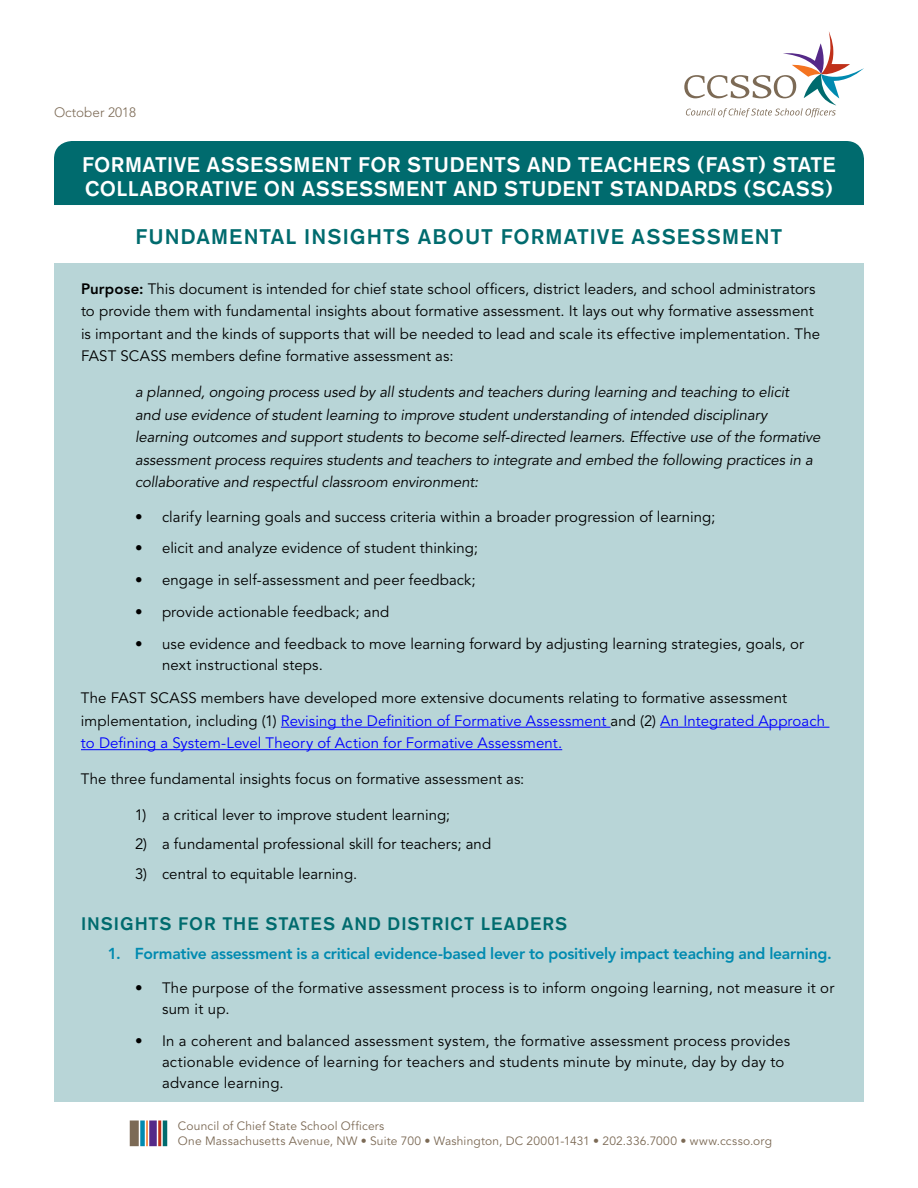
<style>
.page{position:relative;width:918px;height:1188px;background:#fff}
.page>*{position:absolute;margin:0;border:0;box-sizing:border-box;transform-origin:0 0}
.t1{font:500 21px/24px "Akzidenz Grotesk BE";letter-spacing:.02em;color:#fff}
.t2{font:500 21px "Akzidenz Grotesk BE";letter-spacing:.05em;color:#006b6e}
.t3{font:500 18px "Akzidenz Grotesk BE";letter-spacing:.055em;color:#006b6e}
.t4{font:800 15.75px "Avenir LT Std";letter-spacing:-.015em;color:#008ab0}
.t5{font:15px/21px "Avenir LT Std";letter-spacing:.01em;color:#000}
.t6{font:italic 15px/22.5px "Avenir LT Std";letter-spacing:-.005em;color:#000}
.t7{font:15px/22.5px "Avenir LT Std";letter-spacing:.005em;color:#00f}
.t8{font:300 13.5px "Avenir LT Std";color:#7c6a55}
.t9{font:12px/15px "Avenir LT Std";letter-spacing:.015em;color:#7c6a55}
.s1{font-weight:800}
.s2{color:#000}
</style>
<div class="page">
<div style="left:54px;top:264px;width:810px;height:838px;background:#b8d5d7"></div>
<div style="left:54px;top:141px;width:810px;height:64px;background:#006b6e"></div>
<hr style="left:281px;top:727px;width:330px;height:1px;background:#00f">
<hr style="left:660px;top:727px;width:169px;height:1px;background:#00f">
<hr style="left:81px;top:749px;width:481px;height:1px;background:#00f">
<svg style="left:684px;top:32px;width:180px;height:85px"></svg>
<div style="left:130px;top:1120px;width:9px;height:26px;background:#7c6a55"></div>
<div style="left:140px;top:1120px;width:5px;height:26px;background:#008ab0"></div>
<hr style="left:146px;top:1120px;width:2px;height:26px;background:#f47421">
<div style="left:149px;top:1120px;width:8px;height:26px;background:#552988"></div>
<hr style="left:158px;top:1120px;width:3px;height:26px;background:#c0311a">
<hr style="left:163px;top:1120px;width:4px;height:26px;background:#006b6e">
<p class="t8" style="left:54px;top:105px;width:84px">October 2018</p>
<h1 class="t1" style="left:82px;top:153px;width:650px">FORMATIVE ASSESSMENT FOR STUDENTS AND TEACHERS (FAST</h1>
<h1 class="t1" style="left:85px;top:153px;width:752px;text-indent:673px">) STATE<br>COLLABORATIVE ON ASSESSMENT AND STUDENT STANDARDS (SCASS</h1>
<h1 class="t1" style="left:826px;top:177px;width:9px">)</h1>
<h1 class="t2" style="left:136px;top:224px;width:648px">FUNDAMENTAL I NSIGHTS ABOUT FORMATIVE ASSESSMENT</h1>
<p class="t5" style="left:81px;top:278px;width:741px;line-height:22.5px"><span class="s1">Purpose:</span> This document is intended for chief state school officers, district leaders, and school administrators to provide them with fundamental insights about formative assessment. It lays out why formative assessment is important and the kinds of supports that will be needed to lead and scale its effective implementation. The FAST SCASS members define formative assessment as:</p>
<p class="t6" style="left:135px;top:381px;width:687px">a planned, ongoing process used by all students and teachers during learning and teaching to elicit<br>and use evidence of student learning to improve student understanding of intended disciplinary learning outcomes and support students to become self-directed learners. Effective use of the formative assessment process requires students and teachers to integrate and embed the following practices in a collaborative and respectful classroom environment:</p>
<p class="t5" style="left:135px;top:506px;width:582px">• clarify learning goals and success criteria within a broader progression of learning;</p>
<p class="t5" style="left:135px;top:538px;width:344px">• elicit and analyze evidence of student thinking;</p>
<p class="t5" style="left:135px;top:570px;width:342px">• engage in self-assessment and peer feedback;</p>
<p class="t5" style="left:135px;top:602px;width:256px">• provide actionable feedback; and</p>
<p class="t5" style="left:162px;top:634px;width:644px;text-indent:-27px">• use evidence and feedback to move learning forward by adjusting learning strategies, goals, or next instructional steps.</p>
<p class="t7" style="left:81px;top:687px;width:746px"><span class="s2">The FAST SCASS members have developed more extensive documents relating to formative assessment implementation, including (1)</span> Revising the Definition of Formative Assessment <span class="s2">and (2)</span> An Integrated Approach to Defining a System-Level Theory of Action for Formative Assessment.</p>
<p class="t5" style="left:81px;top:769px;width:445px">The three fundamental insights focus on formative assessment as:</p>
<p class="t5" style="left:135px;top:805px;width:317px">1) a critical lever to improve student learning;</p>
<p class="t5" style="left:135px;top:834px;width:358px">2) a fundamental professional skill for teachers; and</p>
<p class="t5" style="left:135px;top:863px;width:224px">3) central to equitable learning.</p>
<p class="t3" style="left:81px;top:912px;width:488px">I NSIGHTS FOR THE STATES AND DISTRICT LEADERS</p>
<p class="t4" style="left:108px;top:944px;width:725px">1. Formative assessment is a critical evidence-based lever to positively impact teaching and learning.</p>
<p class="t5" style="left:162px;top:978px;width:674px;text-indent:-27px">• The purpose of the formative assessment process is to inform ongoing learning, not measure it or sum it up.</p>
<p class="t5" style="left:162px;top:1031px;width:630px;text-indent:-27px">• In a coherent and balanced assessment system, the formative assessment process provides actionable evidence of learning for teachers and students minute by minute, day by day to advance learning.</p>
<p class="t9" style="left:178px;top:1118px;width:596px">Council of Chief State School Officers<br>One Massachusetts Avenue, NW • Suite 700 • Washington, DC 20001-1431 • 202.336.7000 • www.ccsso.org</p>
</div>
